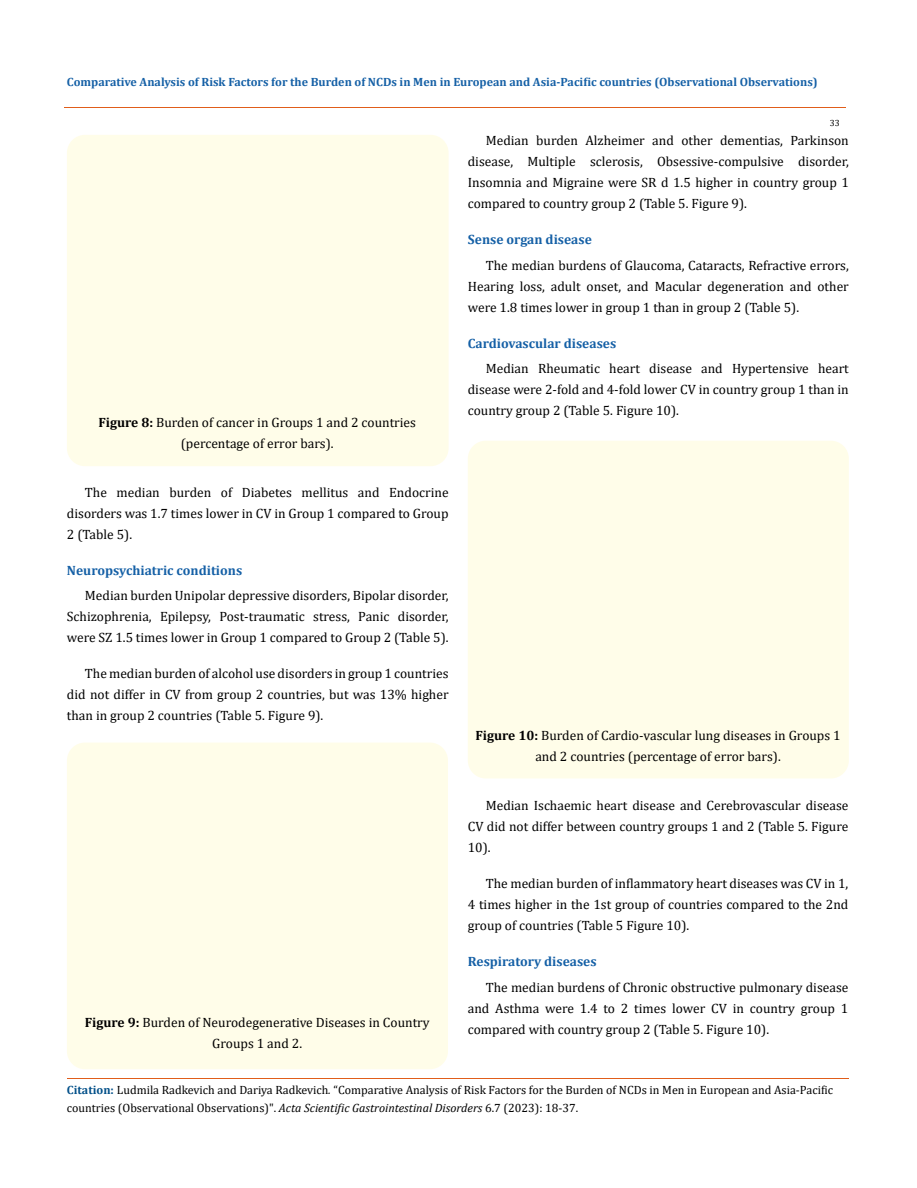
<style>
.page{position:relative;width:917px;height:1188px;background:#fff}
.page>*{position:absolute;margin:0;border:0;box-sizing:border-box;transform-origin:0 0}
.t1{font:13.5px/21px "Cambria";color:#000;text-align:justify}
.t2{font:700 13.5px "Cambria";color:#1560a6}
.t3{font:12px/18px "Cambria";color:#000}
.t4{font:700 12px "Cambria";color:#1560a6}
.t5{font:9px "Cambria";color:#000}
.s1{font-weight:700}
.s2{font-weight:700;color:#035089}
.s3{font-style:italic}
</style>
<div class="page">
<div style="left:67px;top:743px;width:381px;height:326px;background:#fffde9;border-radius:18px"></div>
<div style="left:67px;top:135px;width:381px;height:331px;background:#fffde9;border-radius:18px"></div>
<div style="left:468px;top:441px;width:380px;height:337px;background:#fffde9;border-radius:18px"></div>
<hr style="left:64px;top:108px;width:781px;height:1px;background:#e05d1a">
<hr style="left:67px;top:1078px;width:781px;height:1px;background:#e05d1a">
<p class="t4" style="left:67px;top:73px;width:752px">Comparative Analysis of Risk Factors for the Burden of NCDs in Men in European and Asia-Pacific countries (Observational Observations)</p>
<p class="t5" style="left:829px;top:118px;width:11px">33</p>
<p class="t1" style="left:98px;top:412px;width:319px;text-align:center"><span class="s1">Figure 8:</span> Burden of cancer in Groups 1 and 2 countries (percentage of error bars).</p>
<p class="t1" style="left:67px;top:481px;width:383px;text-indent:18px">The median burden of Diabetes mellitus and Endocrine disorders was 1.7 times lower in CV in Group 1 compared to Group 2 (Table 5).</p>
<p class="t2" style="left:67px;top:560px;width:177px">Neuropsychiatric conditions</p>
<p class="t1" style="left:67px;top:585px;width:383px;text-indent:18px">Median burden Unipolar depressive disorders, Bipolar disorder, Schizophrenia, Epilepsy, Post-traumatic stress, Panic disorder, were SZ 1.5 times lower in Group 1 compared to Group 2 (Table 5).</p>
<p class="t1" style="left:67px;top:663px;width:383px;text-indent:18px">The median burden of alcohol use disorders in group 1 countries did not differ in CV from group 2 countries, but was 13% higher than in group 2 countries (Table 5. Figure 9).</p>
<p class="t1" style="left:85px;top:1012px;width:346px;text-align:center"><span class="s1">Figure 9:</span> Burden of Neurodegenerative Diseases in Country<br>Groups 1 and 2.</p>
<p class="t1" style="left:468px;top:130px;width:382px;text-indent:18px">Median burden Alzheimer and other dementias, Parkinson disease, Multiple sclerosis, Obsessive-compulsive disorder, Insomnia and Migraine were SR d 1.5 higher in country group 1 compared to country group 2 (Table 5. Figure 9).</p>
<p class="t2" style="left:468px;top:230px;width:126px">Sense organ disease</p>
<p class="t1" style="left:468px;top:255px;width:382px;text-indent:18px">The median burdens of Glaucoma, Cataracts, Refractive errors, Hearing loss, adult onset, and Macular degeneration and other were 1.8 times lower in group 1 than in group 2 (Table 5).</p>
<p class="t2" style="left:468px;top:334px;width:150px">Cardiovascular diseases</p>
<p class="t1" style="left:468px;top:358px;width:382px;text-indent:18px">Median Rheumatic heart disease and Hypertensive heart disease were 2-fold and 4-fold lower CV in country group 1 than in country group 2 (Table 5. Figure 10).</p>
<p class="t1" style="left:475px;top:725px;width:367px;text-align:center"><span class="s1">Figure 10:</span> Burden of Cardio-vascular lung diseases in Groups 1 and 2 countries (percentage of error bars).</p>
<p class="t1" style="left:468px;top:795px;width:382px;text-indent:18px">Median Ischaemic heart disease and Cerebrovascular disease CV did not differ between country groups 1 and 2 (Table 5. Figure 10).</p>
<p class="t1" style="left:468px;top:873px;width:382px;text-indent:18px">The median burden of inflammatory heart diseases was CV in 1, 4 times higher in the 1st group of countries compared to the 2nd group of countries (Table 5 Figure 10).</p>
<p class="t2" style="left:468px;top:952px;width:130px">Respiratory diseases</p>
<p class="t1" style="left:468px;top:977px;width:382px;text-indent:18px">The median burdens of Chronic obstructive pulmonary disease and Asthma were 1.4 to 2 times lower CV in country group 1 compared with country group 2 (Table 5. Figure 10).</p>
<p class="t3" style="left:67px;top:1081px;width:767px"><span class="s2">Citation:</span> Ludmila Radkevich and Dariya Radkevich<span class="s3">.</span> “Comparative Analysis of Risk Factors for the Burden of NCDs in Men in European and Asia-Pacific countries (Observational Observations)". <span class="s3">Acta Scientific Gastrointestinal Disorders</span> 6.7 (2023): 18-37.</p>
</div>
